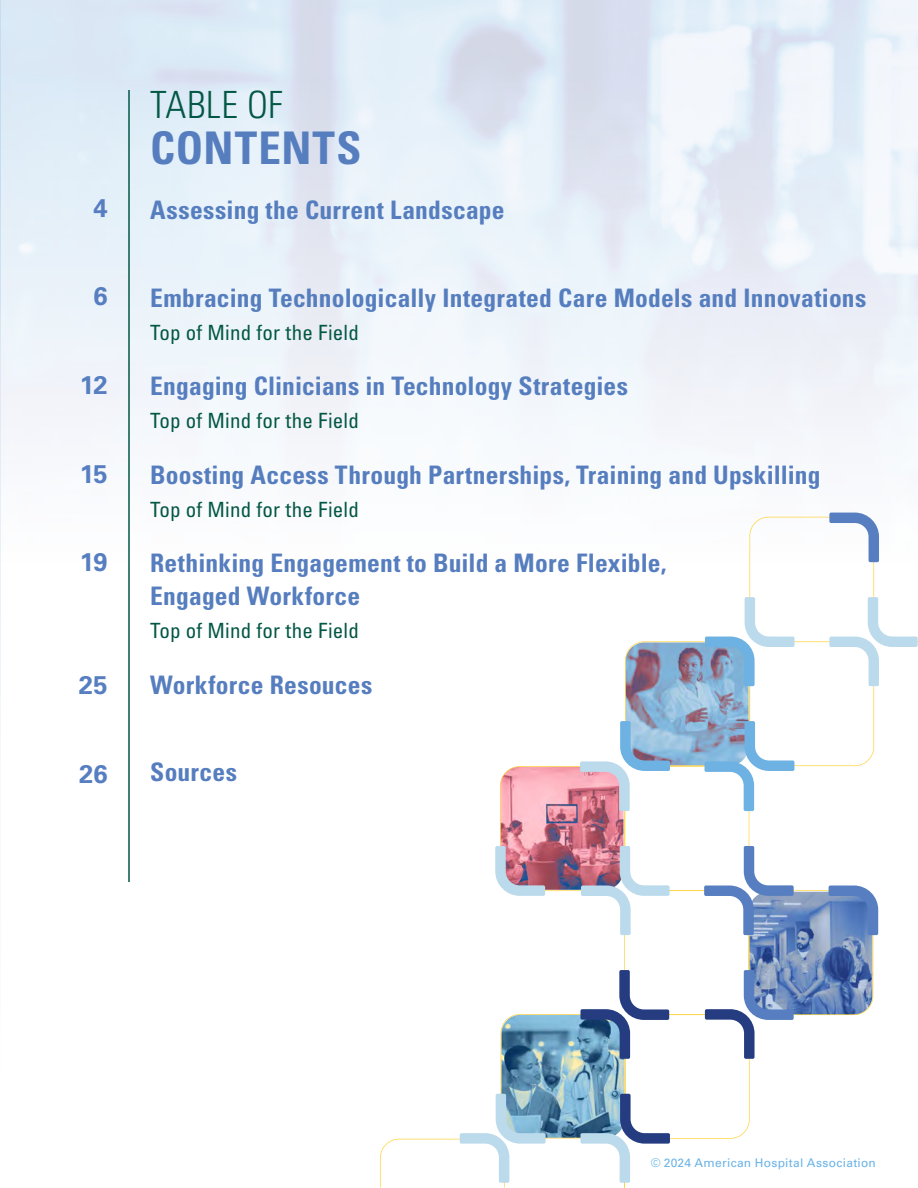
<style>
.page{position:relative;width:918px;height:1188px;background:#fff}
.page>*{position:absolute;margin:0;border:0;box-sizing:border-box;transform-origin:0 0}
.t1{font:700 condensed 45px "Univers LT Std";letter-spacing:.025em;color:#567ebf}
.t2{font:300 condensed 37.5px "Univers LT Std";letter-spacing:.01em;color:#035745}
.t3{font:700 condensed 25.5px/33px "Univers LT Std";letter-spacing:.01em;color:#567ebf}
.t4{font:700 25.5px "Univers LT Std";letter-spacing:-.015em;color:#567ec0}
.t5{font:condensed 21px "Univers LT Std";letter-spacing:.01em;color:#035745}
.t6{font:12px "Univers LT Std";letter-spacing:.025em;color:#69b3e7}
</style>
<div class="page">
<img style="left:0;top:641px;width:1px;height:123px">
<svg style="left:380px;top:513px;width:538px;height:675px"></svg>
<hr style="left:128px;top:90px;width:2px;height:792px;background:#035745">
<p class="t4" style="left:94px;top:193px;width:16px">4</p>
<p class="t4" style="left:94px;top:282px;width:16px">6</p>
<p class="t4" style="left:80px;top:370px;width:29px">12</p>
<p class="t4" style="left:80px;top:459px;width:29px">15</p>
<p class="t4" style="left:80px;top:547px;width:29px">19</p>
<p class="t4" style="left:79px;top:670px;width:30px">25</p>
<p class="t4" style="left:79px;top:759px;width:30px">26</p>
<h2 class="t2" style="left:150px;top:82px;width:134px">TABLE OF</h2>
<h1 class="t1" style="left:150px;top:121px;width:213px">CONTENTS</h1>
<p class="t3" style="left:150px;top:193px;width:356px">Assessing the Current Landscape</p>
<p class="t3" style="left:150px;top:281px;width:718px">Embracing Technologically Integrated Care Models and Innovations</p>
<p class="t5" style="left:150px;top:319px;width:210px">Top of Mind for the Field</p>
<p class="t3" style="left:150px;top:370px;width:479px">Engaging Clinicians in Technology Strategies</p>
<p class="t5" style="left:150px;top:408px;width:210px">Top of Mind for the Field</p>
<p class="t3" style="left:150px;top:458px;width:672px">Boosting Access Through Partnerships, Training and Upskilling</p>
<p class="t5" style="left:150px;top:496px;width:210px">Top of Mind for the Field</p>
<p class="t3" style="left:150px;top:547px;width:518px">Rethinking Engagement to Build a More Flexible,<br>Engaged Workforce</p>
<p class="t5" style="left:150px;top:618px;width:210px">Top of Mind for the Field</p>
<p class="t3" style="left:150px;top:668px;width:224px">Workforce Resouces</p>
<p class="t3" style="left:150px;top:755px;width:88px">Sources</p>
<p class="t6" style="left:651px;top:1155px;width:227px">© 2024 American Hospital Association</p>
</div>
